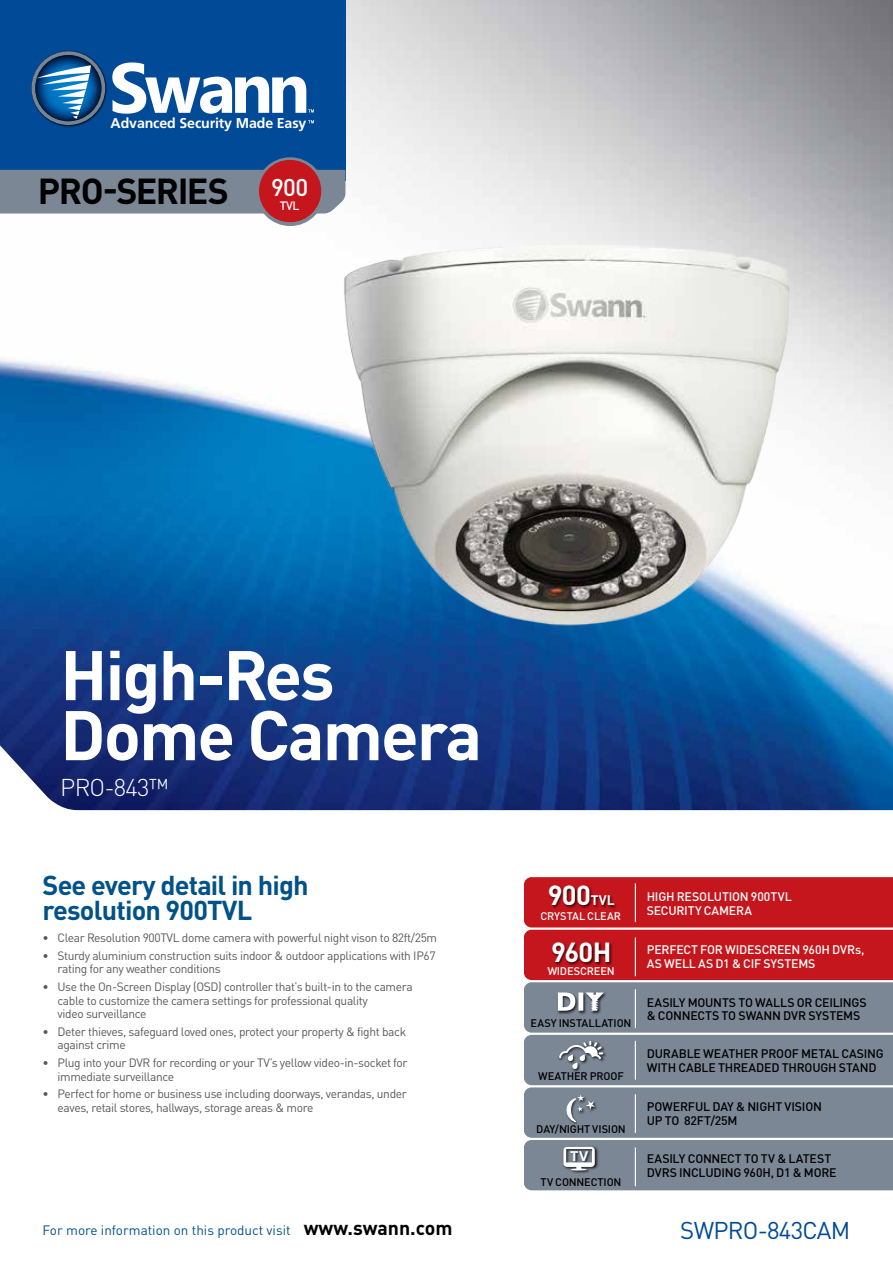
<style>
.page{position:relative;width:893px;height:1263px;background:#fff}
.page>*{position:absolute;margin:0;border:0;box-sizing:border-box;transform-origin:0 0}
.t1{font:700 69px/60px "DIN Pro";letter-spacing:-.03em;color:#fff}
.t2{font:700 35.7px "DIN Pro";letter-spacing:-.045em;color:#000}
.t3{font:700 27.3px "DIN Pro";letter-spacing:-.03em;color:#fff}
.t4{font:700 27px/25.5px "DIN Pro";letter-spacing:-.03em;color:#02528a}
.t5{font:24px "DIN Pro";letter-spacing:-.03em;color:#004a97}
.t6{font:300 24px "DIN Pro";letter-spacing:-.03em;color:#fff}
.t7{font:500 24px "DIN Pro";color:#fff}
.t8{font:700 14.25px "Frutiger LT";letter-spacing:-.01em;color:#fff}
.t9{font:700 13.65px "Arial";color:#fff}
.t10{font:13.5px "DIN Pro";color:#02528a}
.t11{font:500 12.3px/13.6px "DIN Pro";letter-spacing:-.015em;color:#000}
.t12{font:500 12.3px/13.6px "DIN Pro";letter-spacing:-.015em;color:#fff}
.t13{font:12px/13.5px "DIN Pro";letter-spacing:-.03em;color:#58595b}
.t14{font:500 12px "DIN Pro";color:#fff}
.t15{font:500 10.95px "DIN Pro";letter-spacing:-.015em;color:#000}
.t16{font:500 10.95px "DIN Pro";letter-spacing:-.01em;color:#fff}
.s1{font-weight:500;font-size:23.85px;color:#fff}
.s2{font-weight:700;font-size:19.5px;color:#000}
.s3{font-size:13.65px}
</style>
<div class="page">
<img style="left:0;top:0;width:893px;height:810px">
<div style="left:0;top:0;width:345px;height:181px;background:#004a97"></div>
<svg style="left:112px;top:62px;width:202px;height:52px"></svg>
<svg style="left:308px;top:120px;width:6px;height:3px"></svg>
<img style="left:33px;top:50px;width:75px;height:77px">
<svg style="left:31px;top:51px;width:74px;height:74px"></svg>
<svg style="left:35px;top:55px;width:66px;height:66px"></svg>
<div style="left:0;top:170px;width:345px;height:43px;background:#7c8796"></div>
<div style="left:256px;top:157px;width:69px;height:69px;border:9px solid #7c8796;border-radius:50%"></div>
<img style="left:313px;top:183px;width:518px;height:464px">
<div style="left:259px;top:160px;width:62px;height:62px;background:#c4161c;border-radius:50%"></div>
<svg style="left:524px;top:877px;width:369px;height:313px;background:#976873"></svg>
<p class="t8" style="left:111px;top:114px;width:197px">Advanced Security Made Easy</p>
<h2 class="t2" style="left:38px;top:162px;width:280px">PRO-SERIES <span class="s1">960H</span></h2>
<h3 class="t7" style="left:271px;top:168px;width:38px">900</h3>
<p class="t14" style="left:280px;top:196px;width:21px">TVL</p>
<h1 class="t1" style="left:60px;top:637px;width:423px">High-Res<br>Dome Camera</h1>
<h3 class="t6" style="left:60px;top:769px;width:109px">PRO-843™</h3>
<h3 class="t4" style="left:43px;top:869px;width:268px">See every detail in high resolution 900TVL</h3>
<p class="t13" style="left:43px;top:930px;width:396px">• Clear Resolution 900TVL dome camera with powerful night vison to 82ft/25m</p>
<p class="t13" style="left:58px;top:947px;width:380px;text-indent:-15px">• Sturdy aluminium construction suits indoor &amp; outdoor applications with IP67 rating for any weather conditions</p>
<p class="t13" style="left:58px;top:979px;width:357px;text-indent:-15px">• Use the On-Screen Display (OSD) controller that’s built-in to the camera cable to customize the camera settings for professional quality<br>video surveillance</p>
<p class="t13" style="left:58px;top:1023px;width:350px;text-indent:-15px">• Deter thieves, safeguard loved ones, protect your property &amp; fight back against crime</p>
<p class="t13" style="left:58px;top:1055px;width:352px;text-indent:-15px">• Plug into your DVR for recording or your TV’s yellow video-in-socket for immediate surveillance</p>
<p class="t13" style="left:58px;top:1086px;width:351px;text-indent:-15px">• Perfect for home or business use including doorways, verandas, under eaves, retail stores, hallways, storage areas &amp; more</p>
<p class="t10" style="left:43px;top:1220px;width:412px">For more information on this product visit <span class="s2">www.swann.com</span></p>
<h3 class="t3" style="left:548px;top:873px;width:68px">900<span class="s3">TVL</span></h3>
<p class="t16" style="left:541px;top:907px;width:82px">CRYSTAL CLEAR</p>
<h3 class="t3" style="left:551px;top:929px;width:62px">960H</h3>
<p class="t16" style="left:547px;top:962px;width:69px">WIDESCREEN</p>
<p class="t15" style="left:530px;top:1014px;width:102px">EASY INSTALLATION</p>
<p class="t15" style="left:538px;top:1067px;width:87px">WEATHER PROOF</p>
<p class="t15" style="left:536px;top:1120px;width:91px">DAY/NIGHT VISION</p>
<p class="t9" style="left:570px;top:1147px;width:20px">TV</p>
<p class="t15" style="left:541px;top:1173px;width:82px">TV CONNECTION</p>
<p class="t12" style="left:647px;top:889px;width:147px">HIGH RESOLUTION 900TVL<br>SECURITY CAMERA</p>
<p class="t12" style="left:647px;top:941px;width:219px">PERFECT FOR WIDESCREEN 960H DVRs,<br>AS WELL AS D1 &amp; CIF SYSTEMS</p>
<p class="t11" style="left:647px;top:994px;width:221px">EASILY MOUNTS TO WALLS OR CEILINGS &amp; CONNECTS TO SWANN DVR SYSTEMS</p>
<p class="t11" style="left:647px;top:1046px;width:239px">DURABLE WEATHER PROOF METAL CASING<br>WITH CABLE THREADED THROUGH STAND</p>
<p class="t11" style="left:647px;top:1098px;width:177px">POWERFUL DAY &amp; NIGHT VISION<br>UP TO 82FT/25M</p>
<p class="t11" style="left:647px;top:1150px;width:191px">EASILY CONNECT TO TV &amp; LATEST<br>DVRS INCLUDING 960H, D1 &amp; MORE</p>
<h3 class="t5" style="left:680px;top:1211px;width:172px">SWPRO-843CAM</h3>
</div>
